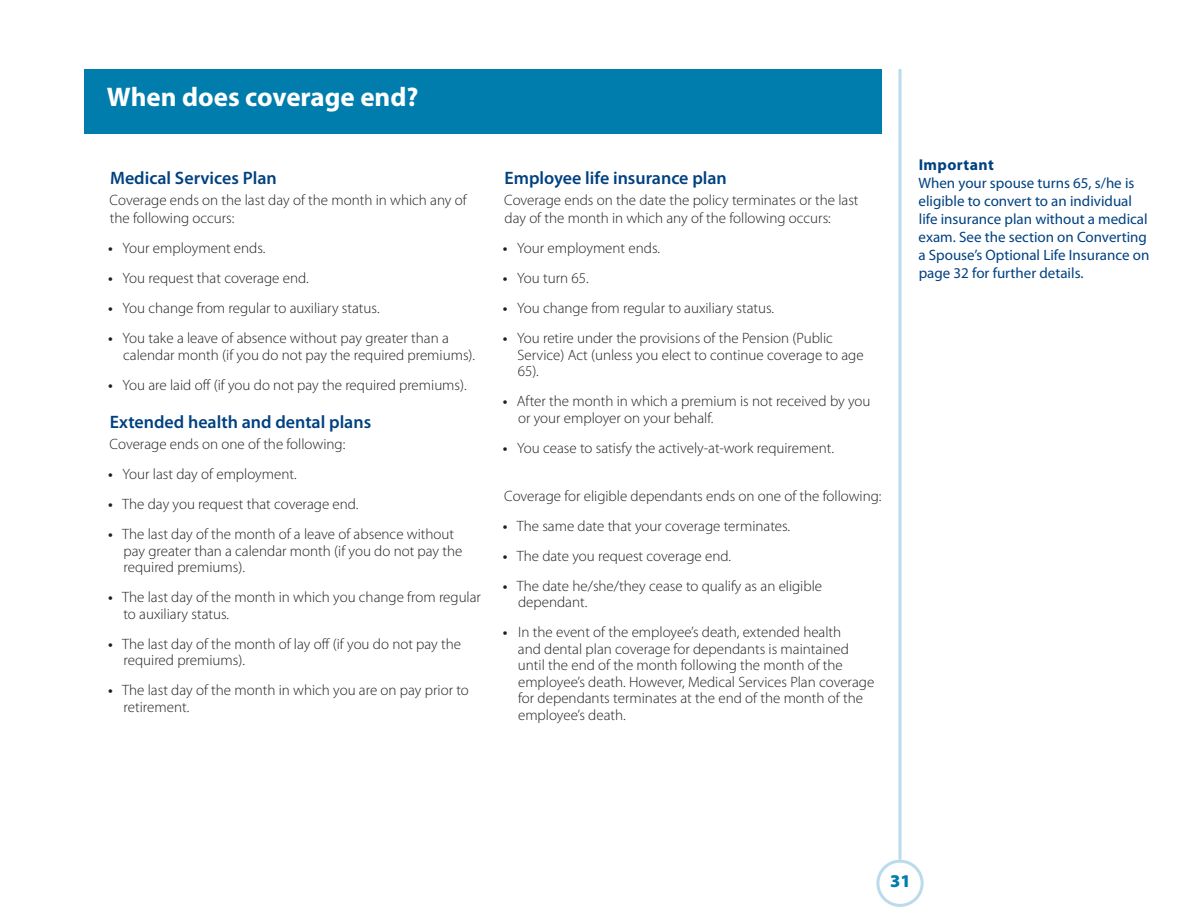
<style>
.page{position:relative;width:1188px;height:918px;background:#fff}
.page>*{position:absolute;margin:0;border:0;box-sizing:border-box;transform-origin:0 0}
.t1{font:700 27px "Myriad Pro";color:#fff}
.t2{font:600 18px "Myriad Pro";color:#014181}
.t3{font:900 18px "Myriad Pro";color:#007dad}
.sidebar-head{font:700 15.75px "Myriad Pro";letter-spacing:.025em;color:#014181}
.text_-_body{font:300 15px/16.5px "Myriad Pro";color:#231f20}
.sidebar_-_text{font:15px/18px "Myriad Pro";color:#014181}
.s1{font-weight:600}
</style>
<div class="page">
<div style="left:876px;top:860px;width:48px;height:47px;border:3px solid #b9dbeb;border-radius:50%"></div>
<svg style="left:898px;top:69px;width:4px;height:791px;background:#cae3ef"></svg>
<div style="left:84px;top:69px;width:798px;height:64px;background:#007dad"></div>
<h1 class="t1" style="left:107px;top:80px;width:313px">When does coverage end?</h1>
<h2 class="t2" style="left:110px;top:167px;width:168px">Medical Services Plan</h2>
<p class="text_-_body" style="left:110px;top:192px;width:359px;line-height:18px">Coverage ends on the last day of the month in which any of the following occurs:</p>
<p class="text_-_body" style="left:108px;top:240px;width:159px"><span class="s1">•</span> Your employment ends.</p>
<p class="text_-_body" style="left:108px;top:270px;width:202px"><span class="s1">•</span> You request that coverage end.</p>
<p class="text_-_body" style="left:108px;top:300px;width:273px"><span class="s1">•</span> You change from regular to auxiliary status.</p>
<p class="text_-_body" style="left:123px;top:330px;width:353px;text-indent:-15px"><span class="s1">•</span> You take a leave of absence without pay greater than a calendar month (if you do not pay the required premiums).</p>
<p class="text_-_body" style="left:108px;top:377px;width:360px"><span class="s1">•</span> You are laid off (if you do not pay the required premiums).</p>
<h2 class="t2" style="left:110px;top:411px;width:263px">Extended health and dental plans</h2>
<p class="text_-_body" style="left:110px;top:436px;width:237px">Coverage ends on one of the following:</p>
<p class="text_-_body" style="left:108px;top:466px;width:190px"><span class="s1">•</span> Your last day of employment.</p>
<p class="text_-_body" style="left:108px;top:496px;width:252px"><span class="s1">•</span> The day you request that coverage end.</p>
<p class="text_-_body" style="left:124px;top:526px;width:340px;text-indent:-15px"><span class="s1">•</span> The last day of the month of a leave of absence without pay greater than a calendar month (if you do not pay the required premiums).</p>
<p class="text_-_body" style="left:123px;top:589px;width:359px;text-indent:-15px"><span class="s1">•</span> The last day of the month in which you change from regular to auxiliary status.</p>
<p class="text_-_body" style="left:124px;top:636px;width:339px;text-indent:-15px"><span class="s1">•</span> The last day of the month of lay off (if you do not pay the required premiums).</p>
<p class="text_-_body" style="left:124px;top:682px;width:347px;text-indent:-15px"><span class="s1">•</span> The last day of the month in which you are on pay prior to retirement.</p>
<h2 class="t2" style="left:505px;top:167px;width:224px">Employee life insurance plan</h2>
<p class="text_-_body" style="left:504px;top:192px;width:356px;line-height:18px">Coverage ends on the date the policy terminates or the last day of the month in which any of the following occurs:</p>
<p class="text_-_body" style="left:503px;top:240px;width:159px"><span class="s1">•</span> Your employment ends.</p>
<p class="text_-_body" style="left:503px;top:270px;width:87px"><span class="s1">•</span> You turn 65.</p>
<p class="text_-_body" style="left:503px;top:300px;width:273px"><span class="s1">•</span> You change from regular to auxiliary status.</p>
<p class="text_-_body" style="left:517px;top:330px;width:348px;text-indent:-15px"><span class="s1">•</span> You retire under the provisions of the Pension (Public<br>Service) Act (unless you elect to continue coverage to age<br>65).</p>
<p class="text_-_body" style="left:518px;top:393px;width:354px;text-indent:-15px"><span class="s1">•</span> After the month in which a premium is not received by you or your employer on your behalf.</p>
<p class="text_-_body" style="left:503px;top:440px;width:333px"><span class="s1">•</span> You cease to satisfy the actively-at-work requirement.</p>
<p class="text_-_body" style="left:504px;top:488px;width:379px">Coverage for eligible dependants ends on one of the following:</p>
<p class="text_-_body" style="left:503px;top:518px;width:289px"><span class="s1">•</span> The same date that your coverage terminates.</p>
<p class="text_-_body" style="left:503px;top:548px;width:230px"><span class="s1">•</span> The date you request coverage end.</p>
<p class="text_-_body" style="left:518px;top:578px;width:306px;text-indent:-15px"><span class="s1">•</span> The date he/she/they cease to qualify as an eligible dependant.</p>
<p class="text_-_body" style="left:518px;top:624px;width:358px;text-indent:-15px"><span class="s1">•</span> In the event of the employee’s death, extended health<br>and dental plan coverage for dependants is maintained until the end of the month following the month of the employee’s death. However, Medical Services Plan coverage for dependants terminates at the end of the month of the employee’s death.</p>
<p class="sidebar-head" style="left:919px;top:155px;width:77px">Important</p>
<p class="sidebar_-_text" style="left:918px;top:174px;width:232px">When your spouse turns 65, s/he is eligible to convert to an individual life insurance plan without a medical exam. See the section on Converting a Spouse’s Optional Life Insurance on page 32 for further details.</p>
<p class="t3" style="left:890px;top:869px;width:22px">31</p>
</div>
